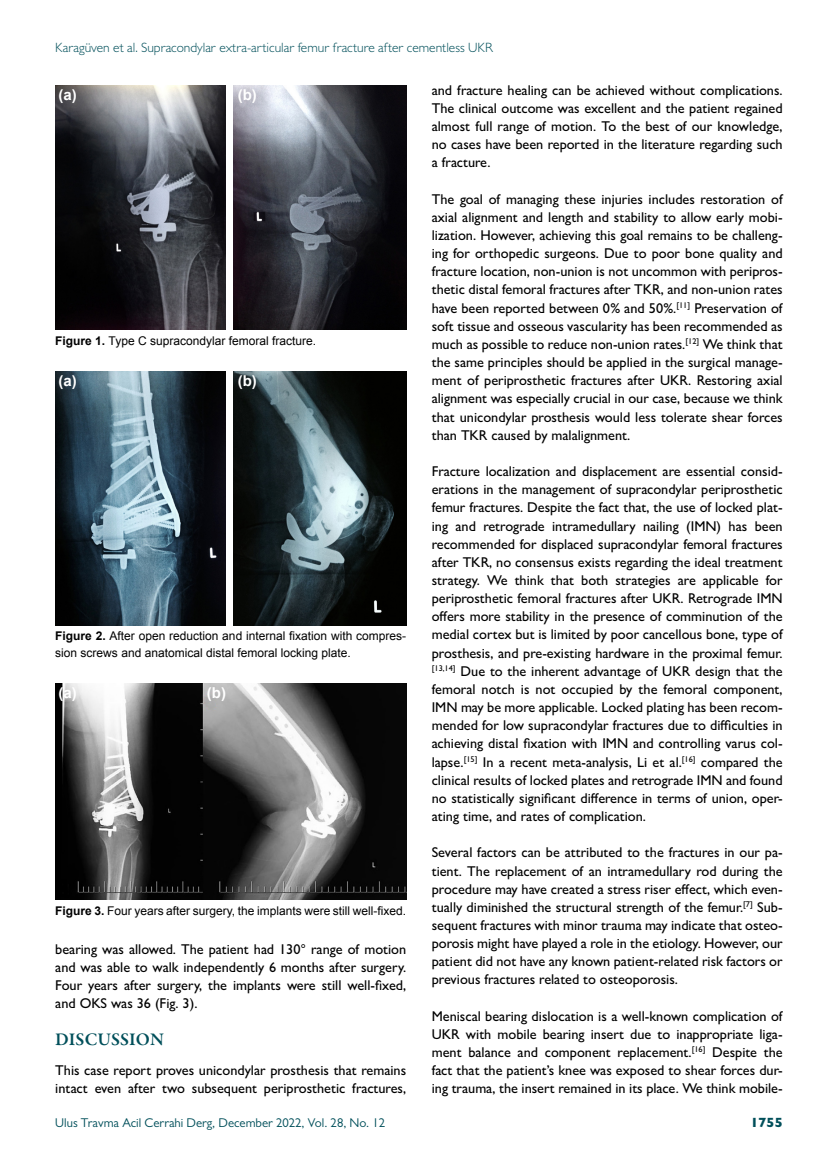
<style>
.page{position:relative;width:838px;height:1170px;background:#fff}
.page>*{position:absolute;margin:0;border:0;box-sizing:border-box;transform-origin:0 0}
.t1{font:600 18px "Garamond Premr Pro";color:#004f5a}
.t2{font:700 15px "Arial";color:#fff}
.t3{font:500 14.25px/18.1px "Gill Sans MT Pro";color:#000;text-align:justify}
.t4{font:300 13.5px "Gill Sans MT Pro";color:#004f5a}
.t5{font:800 13.5px "Gill Sans MT Pro";color:#004f5a}
.t6{font:12.75px "Gill Sans MT Pro";color:#004f5a}
.t7{font:12px/16.5px "Arial";color:#000}
.s1{font-weight:700}
</style>
<div class="page">
<img style="left:55px;top:85px;width:171px;height:245px">
<img style="left:234px;top:85px;width:172px;height:245px">
<img style="left:55px;top:371px;width:171px;height:254px">
<img style="left:234px;top:371px;width:172px;height:254px">
<img style="left:55px;top:683px;width:351px;height:216px">
<p class="t4" style="left:55px;top:39px;width:439px">Karagüven et al. Supracondylar extra-articular femur fracture after cementless UKR</p>
<p class="t2" style="left:59px;top:85px;width:20px">(a)</p>
<p class="t2" style="left:238px;top:85px;width:21px">(b)</p>
<p class="t7" style="left:55px;top:332px;width:262px"><span class="s1">Figure 1.</span> Type C supracondylar femoral fracture.</p>
<p class="t2" style="left:59px;top:370px;width:20px">(a)</p>
<p class="t2" style="left:238px;top:370px;width:21px">(b)</p>
<p class="t7" style="left:55px;top:628px;width:352px"><span class="s1">Figure 2.</span> After open reduction and internal fixation with compres&shy;sion screws and anatomical distal femoral locking plate.</p>
<p class="t2" style="left:59px;top:682px;width:20px">(a)</p>
<p class="t2" style="left:207px;top:682px;width:21px">(b)</p>
<p class="t7" style="left:55px;top:902px;width:352px"><span class="s1">Figure 3.</span> Four years after surgery, the implants were still well-fixed.</p>
<p class="t3" style="left:55px;top:939px;width:352px">bearing was allowed. The patient had 130° range of motion and was able to walk independently 6 months after surgery.<br>Four years after surgery, the implants were still well-fixed, and OKS was 36 (Fig. 3).</p>
<p class="t1" style="left:55px;top:1027px;width:110px">DISCUSSION</p>
<p class="t3" style="left:55px;top:1061px;width:352px">This case report proves unicondylar prosthesis that remains intact even after two subsequent periprosthetic fractures,</p>
<p class="t3" style="left:432px;top:81px;width:352px">and fracture healing can be achieved without complications.<br>The clinical outcome was excellent and the patient regained almost full range of motion. To the best of our knowledge, no cases have been reported in the literature regarding such a fracture.</p>
<p class="t3" style="left:432px;top:190px;width:352px">The goal of managing these injuries includes restoration of axial alignment and length and stability to allow early mobi&shy;lization. However, achieving this goal remains to be challeng&shy;ing for orthopedic surgeons. Due to poor bone quality and fracture location, non-union is not uncommon with peripros&shy;thetic distal femoral fractures after TKR, and non-union rates have been reported between 0% and 50%.<sup>[11]</sup> Preservation of soft tissue and osseous vascularity has been recommended as much as possible to reduce non-union rates.<sup>[12]</sup> We think that the same principles should be applied in the surgical manage&shy;ment of periprosthetic fractures after UKR. Restoring axial alignment was especially crucial in our case, because we think that unicondylar prosthesis would less tolerate shear forces than TKR caused by malalignment.</p>
<p class="t3" style="left:432px;top:462px;width:352px">Fracture localization and displacement are essential consid&shy;erations in the management of supracondylar periprosthetic femur fractures. Despite the fact that, the use of locked plat&shy;ing and retrograde intramedullary nailing (IMN) has been recommended for displaced supracondylar femoral fractures after TKR, no consensus exists regarding the ideal treatment strategy. We think that both strategies are applicable for periprosthetic femoral fractures after UKR. Retrograde IMN offers more stability in the presence of comminution of the medial cortex but is limited by poor cancellous bone, type of prosthesis, and pre-existing hardware in the proximal femur. <sup>[13,14]</sup> Due to the inherent advantage of UKR design that the femoral notch is not occupied by the femoral component, IMN may be more applicable. Locked plating has been recom&shy;mended for low supracondylar fractures due to difficulties in achieving distal fixation with IMN and controlling varus col&shy;lapse.<sup>[15]</sup> In a recent meta-analysis, Li et al.<sup>[16]</sup> compared the clinical results of locked plates and retrograde IMN and found no statistically significant difference in terms of union, oper&shy;ating time, and rates of complication.</p>
<p class="t3" style="left:432px;top:843px;width:352px">Several factors can be attributed to the fractures in our pa&shy;tient. The replacement of an intramedullary rod during the procedure may have created a stress riser effect, which even&shy;tually diminished the structural strength of the femur.<sup>[7]</sup> Sub&shy;sequent fractures with minor trauma may indicate that osteo&shy;porosis might have played a role in the etiology. However, our patient did not have any known patient-related risk factors or previous fractures related to osteoporosis.</p>
<p class="t3" style="left:432px;top:1006px;width:352px">Meniscal bearing dislocation is a well-known complication of UKR with mobile bearing insert due to inappropriate liga&shy;ment balance and component replacement.<sup>[16]</sup> Despite the fact that the patient’s knee was exposed to shear forces dur&shy;ing trauma, the insert remained in its place. We think mobile-</p>
<p class="t6" style="left:55px;top:1115px;width:331px">Ulus Travma Acil Cerrahi Derg, December 2022, Vol. 28, No. 12</p>
<p class="t5" style="left:750px;top:1114px;width:34px">1755</p>
</div>
